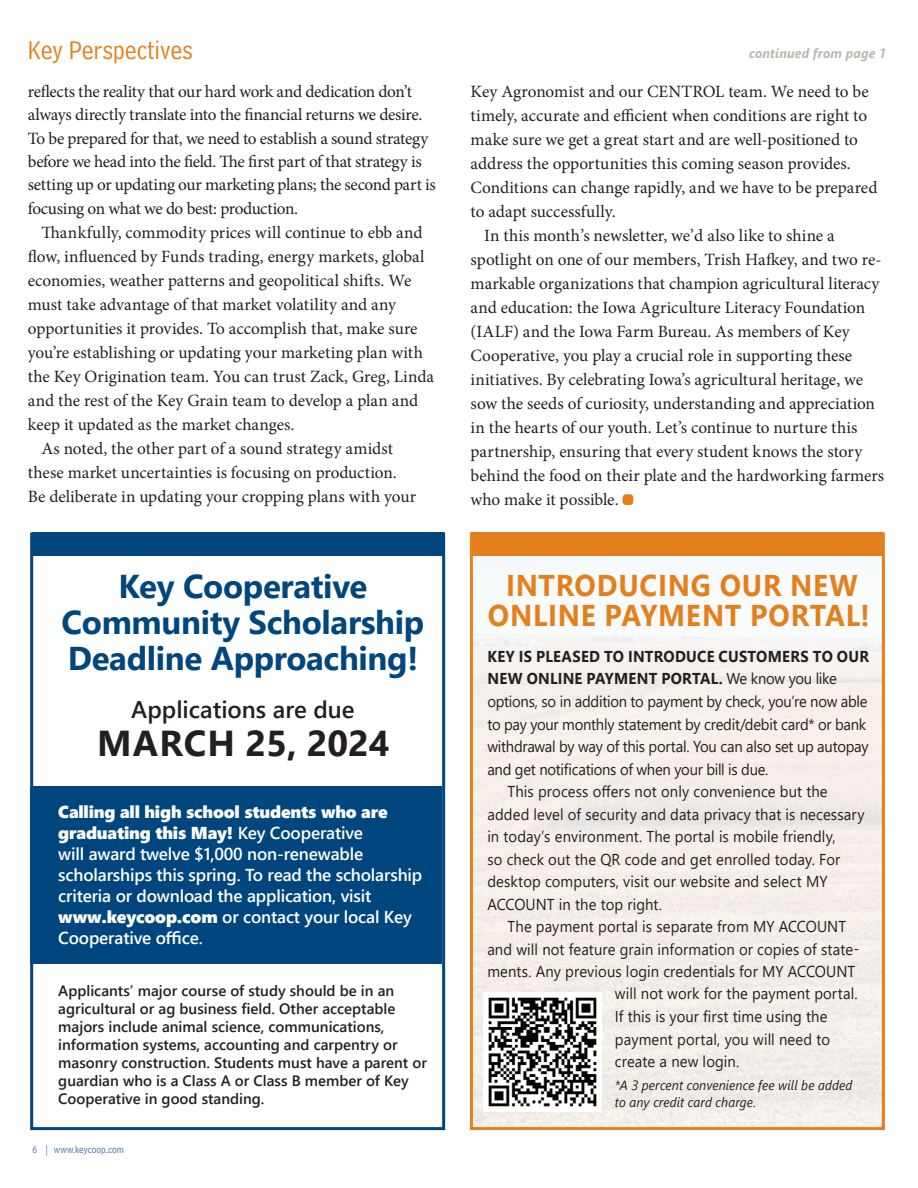
<style>
.page{position:relative;width:918px;height:1188px;background:#fff}
.page>*{position:absolute;margin:0;border:0;box-sizing:border-box;transform-origin:0 0}
.t1{font:700 36px "Segoe UI";letter-spacing:.015em;color:#231f20}
.t2{font:700 33px/36px "Segoe UI";letter-spacing:-.01em;color:#00467e;text-align:center}
.t3{font:700 30px/30px "Segoe UI";letter-spacing:.025em;color:#e4801b;text-align:center;scale:.94 1}
.t4{font:27px "Bell Centennial Std Address";letter-spacing:-.005em;color:#e4801b}
.t5{font:600 24px "Segoe UI";color:#231f20}
.t6{font:17.25px/23.4px "Minion Pro";letter-spacing:-.005em;color:#231f20}
.t7{font:600 17.25px/21px "Segoe UI";letter-spacing:-.01em;color:#fff}
.t8{font:17.25px/21px "Segoe UI Black";letter-spacing:-.01em;color:#fff}
.t9{font:15.75px "Segoe UI";letter-spacing:.005em;color:#231f20;scale:.94 1}
.t10{font:15.75px "Segoe UI";letter-spacing:-.02em;color:#231f20;scale:.94 1}
.t11{font:700 15.75px "Segoe UI";letter-spacing:.015em;color:#231f20;scale:.94 1}
.t12{font:600 15px/18px "Segoe UI";color:#231f20}
.t13{font:italic 13.5px/16.5px "Segoe UI";letter-spacing:.01em;color:#231f20;scale:.94 1}
.t14{font:italic 700 13.5px "Segoe UI";letter-spacing:.015em;color:#beb8b0;scale:.94 1}
.t15{font:10.5px "Bell Centennial Std Address";color:#4872a3}
.s1{font-family:"Segoe UI";font-weight:600}
.s2{font-family:"Segoe UI Black";font-weight:400}
.s3{font-weight:400}
</style>
<div class="page">
<div style="left:623px;top:494px;width:10px;height:11px;background:#e4801b;border-radius:4px"></div>
<div style="left:30px;top:786px;width:412px;height:178px;background:#00467e"></div>
<div style="left:32px;top:532px;width:412px;height:24px;background:#00467e"></div>
<div style="left:471px;top:532px;width:412px;height:24px;background:#e4801b"></div>
<div style="left:30px;top:532px;width:415px;height:598px;border:3px solid #00467e"></div>
<div style="left:470px;top:532px;width:415px;height:598px;border:3px solid #e4801b"></div>
<img style="left:488px;top:997px;width:109px;height:110px">
<h3 class="t4" style="left:28px;top:34px;width:167px">Key Perspectives</h3>
<p class="t14" style="left:749px;top:41px;width:148px">continued from page 1</p>
<p class="t6" style="left:28px;top:80px;width:409px">reflects the reality that our hard work and dedication don’t always directly translate into the financial returns we desire.<br>To be prepared for that, we need to establish a sound strategy before we head into the field. The first part of that strategy is setting up or updating our marketing plans; the second part is focusing on what we do best: production.</p>
<p class="t6" style="left:41px;top:221px;width:383px">Thankfully, commodity prices will continue to ebb and</p>
<p class="t6" style="left:28px;top:245px;width:398px">flow, influenced by Funds trading, energy markets, global</p>
<p class="t6" style="left:28px;top:269px;width:385px">economies, weather patterns and geopolitical shifts. We</p>
<p class="t6" style="left:28px;top:293px;width:370px">must take advantage of that market volatility and any</p>
<p class="t6" style="left:28px;top:317px;width:391px">opportunities it provides. To accomplish that, make sure</p>
<p class="t6" style="left:28px;top:341px;width:396px">you’re establishing or updating your marketing plan with</p>
<p class="t6" style="left:28px;top:365px;width:408px">the Key Origination team. You can trust Zack, Greg, Linda</p>
<p class="t6" style="left:28px;top:389px;width:392px">and the rest of the Key Grain team to develop a plan and</p>
<p class="t6" style="left:28px;top:413px;width:268px">keep it updated as the market changes.</p>
<p class="t6" style="left:41px;top:437px;width:353px">As noted, the other part of a sound strategy amidst</p>
<p class="t6" style="left:28px;top:461px;width:370px">these market uncertainties is focusing on production.</p>
<p class="t6" style="left:28px;top:485px;width:390px">Be deliberate in updating your cropping plans with your</p>
<p class="t6" style="left:471px;top:80px;width:400px">Key Agronomist and our CENTROL team. We need to be</p>
<p class="t6" style="left:471px;top:104px;width:398px">timely, accurate and efficient when conditions are right to</p>
<p class="t6" style="left:471px;top:128px;width:389px">make sure we get a great start and are well-positioned to</p>
<p class="t6" style="left:471px;top:152px;width:382px">address the opportunities this coming season provides.</p>
<p class="t6" style="left:471px;top:176px;width:408px">Conditions can change rapidly, and we have to be prepared</p>
<p class="t6" style="left:471px;top:200px;width:147px">to adapt successfully.</p>
<p class="t6" style="left:484px;top:224px;width:352px">In this month’s newsletter, we’d also like to shine a</p>
<p class="t6" style="left:471px;top:248px;width:412px">spotlight on one of our members, Trish Hafkey, and two re-</p>
<p class="t6" style="left:471px;top:272px;width:410px">markable organizations that champion agricultural literacy</p>
<p class="t6" style="left:471px;top:296px;width:396px">and education: the Iowa Agriculture Literacy Foundation</p>
<p class="t6" style="left:471px;top:320px;width:381px">(IALF) and the Iowa Farm Bureau. As members of Key</p>
<p class="t6" style="left:471px;top:344px;width:383px">Cooperative, you play a crucial role in supporting these</p>
<p class="t6" style="left:471px;top:368px;width:394px">initiatives. By celebrating Iowa’s agricultural heritage, we</p>
<p class="t6" style="left:471px;top:392px;width:406px">sow the seeds of curiosity, understanding and appreciation</p>
<p class="t6" style="left:471px;top:416px;width:388px">in the hearts of our youth. Let’s continue to nurture this</p>
<p class="t6" style="left:471px;top:440px;width:393px">partnership, ensuring that every student knows the story</p>
<p class="t6" style="left:471px;top:464px;width:415px">behind the food on their plate and the hardworking farmers</p>
<p class="t6" style="left:471px;top:488px;width:149px">who make it possible.</p>
<h2 class="t2" style="left:62px;top:566px;width:364px">Key Cooperative<br>Community Scholarship<br>Deadline Approaching!</h2>
<h3 class="t5" style="left:131px;top:687px;width:225px">Applications are due</h3>
<h1 class="t1" style="left:97px;top:709px;width:294px">MARCH 25, 2024</h1>
<p class="t8" style="left:58px;top:800px;width:331px">Calling all high school students who are graduating this May! <span class="s1">Key Cooperative</span></p>
<p class="t7" style="left:58px;top:842px;width:366px">will award twelve $1,000 non-renewable scholarships this spring. To read the scholarship criteria or download the application, visit <span class="s2">www.keycoop.com</span> or contact your local Key Cooperative office.</p>
<p class="t12" style="left:58px;top:980px;width:370px">Applicants’ major course of study should be in an agricultural or ag business field. Other acceptable majors include animal science, communications, information systems, accounting and carpentry or masonry construction. Students must have a parent or guardian who is a Class A or Class B member of Key Cooperative in good standing.</p>
<p class="t15" style="left:32px;top:1144px;width:93px">6 | www.keycoop.com</p>
<h3 class="t3" style="left:488px;top:568px;width:407px">INTRODUCING OUR NEW<br>ONLINE PAYMENT PORTAL!</h3>
<p class="t11" style="left:488px;top:642px;width:407px">KEY IS PLEASED TO INTRODUCE CUSTOMERS TO OUR</p>
<p class="t11" style="left:488px;top:664px;width:373px">NEW ONLINE PAYMENT PORTAL. <span class="s3">We know you like</span></p>
<p class="t10" style="left:487px;top:687px;width:406px">options, so in addition to payment by check, you’re now able</p>
<p class="t10" style="left:487px;top:709px;width:405px">to pay your monthly statement by credit/debit card* or bank</p>
<p class="t10" style="left:487px;top:732px;width:407px">withdrawal by way of this portal. You can also set up autopay</p>
<p class="t10" style="left:487px;top:754px;width:301px">and get notifications of when your bill is due.</p>
<p class="t9" style="left:508px;top:777px;width:342px">This process offers not only convenience but the</p>
<p class="t9" style="left:487px;top:799px;width:403px">added level of security and data privacy that is necessary</p>
<p class="t9" style="left:487px;top:822px;width:372px">in today’s environment. The portal is mobile friendly,</p>
<p class="t9" style="left:487px;top:844px;width:377px">so check out the QR code and get enrolled today. For</p>
<p class="t9" style="left:487px;top:867px;width:363px">desktop computers, visit our website and select MY</p>
<p class="t9" style="left:487px;top:889px;width:187px">ACCOUNT in the top right.</p>
<p class="t9" style="left:508px;top:912px;width:362px">The payment portal is separate from MY ACCOUNT</p>
<p class="t9" style="left:487px;top:934px;width:397px">and will not feature grain information or copies of state-</p>
<p class="t9" style="left:487px;top:957px;width:393px">ments. Any previous login credentials for MY ACCOUNT</p>
<p class="t9" style="left:615px;top:979px;width:260px">will not work for the payment portal.</p>
<p class="t9" style="left:615px;top:1002px;width:228px">If this is your first time using the</p>
<p class="t9" style="left:615px;top:1024px;width:230px">payment portal, you will need to</p>
<p class="t9" style="left:615px;top:1047px;width:134px">create a new login.</p>
<p class="t13" style="left:615px;top:1075px;width:254px">*A 3 percent convenience fee will be added to any credit card charge.</p>
</div>
